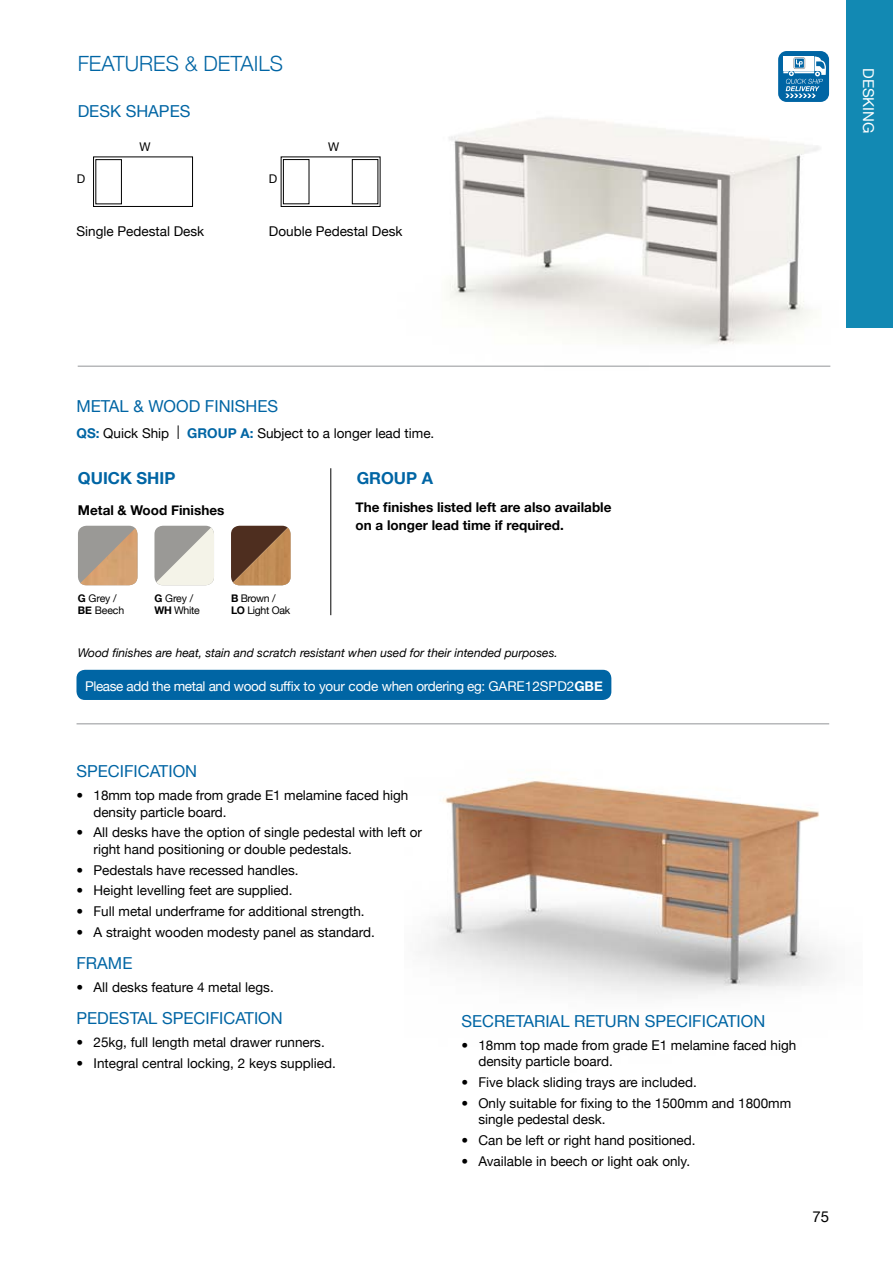
<style>
.page{position:relative;width:893px;height:1263px;background:#fff}
.page>*{position:absolute;margin:0;border:0;box-sizing:border-box;transform-origin:0 0}
.t1{font:300 21px "Helvetica Neue";color:#0065a4}
.t2{font:16.5px "Helvetica Neue";color:#0065a4}
.t3{font:700 16.5px "Helvetica Neue";color:#0065a4}
.t4{font:15px "Helvetica Neue";color:#fff}
.t5{font:15px "Helvetica Neue";color:#000}
.t6{font:13.5px/16.5px "Helvetica Neue";color:#000}
.t7{font:700 13.5px/18px "Helvetica Neue";color:#000}
.t8{font:13.5px "Helvetica Neue";letter-spacing:-.025em;color:#fff}
.t9{font:italic 12px "Helvetica Neue";color:#000}
.t10{font:12px "Helvetica Neue";color:#000}
.t11{font:10.5px/12px "Helvetica Neue";letter-spacing:-.03em;color:#000}
.t12{font:10.5px/12px "Helvetica Neue";letter-spacing:-.01em;color:#000}
.s1{font-weight:700;color:#0065a4}
.s2{font-weight:700}
</style>
<div class="page">
<img style="left:372px;top:51px;width:521px;height:316px">
<img style="left:426px;top:780px;width:405px;height:217px">
<div style="left:846px;top:0;width:47px;height:327px;background:#1289b3"></div>
<div style="left:93px;top:157px;width:100px;height:50px;border:1px solid #000"></div>
<div style="left:95px;top:159px;width:27px;height:45px;border:1px solid #000"></div>
<div style="left:281px;top:157px;width:99px;height:50px;border:1px solid #000"></div>
<div style="left:283px;top:159px;width:26px;height:45px;border:1px solid #000"></div>
<div style="left:352px;top:159px;width:26px;height:45px;border:1px solid #000"></div>
<hr style="left:78px;top:366px;width:752px;height:1px;background:#939598">
<hr style="left:77px;top:723px;width:752px;height:1px;background:#939598">
<div style="left:76px;top:670px;width:535px;height:30px;background:#0065a4;border-radius:9px"></div>
<div style="left:78px;top:526px;width:59px;height:59px;background:#9a9996;border-radius:9px"></div>
<img style="left:80px;top:528px;width:57px;height:57px">
<svg style="left:154px;top:526px;width:60px;height:59px"></svg>
<svg style="left:231px;top:526px;width:57px;height:57px"></svg>
<img style="left:233px;top:528px;width:58px;height:57px">
<hr style="left:331px;top:468px;width:1px;height:147px;background:#000">
<div style="left:778px;top:51px;width:51px;height:51px;background:#0065a4;border-radius:8px"></div>
<svg style="left:783px;top:56px;width:43px;height:42px"></svg>
<h1 class="t1" style="left:78px;top:51px;width:207px">FEATURES &amp; DETAILS</h1>
<p class="t2" style="left:78px;top:102px;width:71px">Desk Shapes</p>
<p class="t10" style="left:140px;top:139px;width:13px">W</p>
<p class="t10" style="left:328px;top:139px;width:13px">W</p>
<p class="t10" style="left:77px;top:172px;width:10px">D</p>
<p class="t10" style="left:269px;top:171px;width:10px">D</p>
<p class="t6" style="left:77px;top:223px;width:129px">Single Pedestal Desk</p>
<p class="t6" style="left:269px;top:223px;width:135px">Double Pedestal Desk</p>
<p class="t4" style="left:877px;top:68px;width:67px;rotate:90deg">DESKING</p>
<p class="t2" style="left:76px;top:396px;width:25px">Metal</p>
<p class="t2" style="left:133px;top:396px;width:29px">&amp; wood</p>
<p class="t2" style="left:205px;top:396px;width:20px">Finishes</p>
<p class="t6" style="left:76px;top:425px;width:359px"><span class="s1">QS:</span> Quick Ship | <span class="s1">GROUP A:</span> Subject to a longer lead time.</p>
<p class="t3" style="left:78px;top:468px;width:12px">Quick</p>
<p class="t3" style="left:137px;top:468px;width:21px">Ship</p>
<p class="t3" style="left:357px;top:468px;width:78px">GROUP A</p>
<p class="t7" style="left:78px;top:501px;width:148px">Metal &amp; Wood Finishes</p>
<p class="t12" style="left:78px;top:592px;width:48px"><span class="s2">G</span> Grey /<br><span class="s2">BE</span> Beech</p>
<p class="t11" style="left:154px;top:592px;width:47px"><span class="s2">G</span> Grey /<br><span class="s2">WH</span> White</p>
<p class="t11" style="left:231px;top:592px;width:61px"><span class="s2">B</span> Brown /<br><span class="s2">LO</span> Light Oak</p>
<p class="t7" style="left:356px;top:497px;width:257px">The finishes listed left are also available on a longer lead time if required.</p>
<p class="t9" style="left:78px;top:645px;width:482px">Wood finishes are heat, stain and scratch resistant when used for their intended purposes.</p>
<p class="t8" style="left:85px;top:679px;width:519px">Please add the metal and wood suffix to your code when ordering eg: GARE12SPD2<span class="s2">GBE</span></p>
<p class="t2" style="left:76px;top:761px;width:21px">Specification</p>
<p class="t6" style="left:94px;top:787px;width:316px;text-indent:-17px">• 18mm top made from grade E1 melamine faced high density particle board.</p>
<p class="t6" style="left:94px;top:824px;width:330px;text-indent:-17px">• All desks have the option of single pedestal with left or right hand positioning or double pedestals.</p>
<p class="t6" style="left:76px;top:861px;width:224px">• Pedestals have recessed handles.</p>
<p class="t6" style="left:76px;top:882px;width:217px">• Height levelling feet are supplied.</p>
<p class="t6" style="left:76px;top:903px;width:290px">• Full metal underframe for additional strength.</p>
<p class="t6" style="left:76px;top:924px;width:300px">• A straight wooden modesty panel as standard.</p>
<p class="t2" style="left:76px;top:953px;width:22px">Frame</p>
<p class="t6" style="left:76px;top:979px;width:199px">• All desks feature 4 metal legs.</p>
<p class="t2" style="left:76px;top:1009px;width:22px">Pedestal</p>
<p class="t2" style="left:162px;top:1009px;width:21px">Specification</p>
<p class="t6" style="left:76px;top:1034px;width:250px">• 25kg, full length metal drawer runners.</p>
<p class="t6" style="left:76px;top:1055px;width:261px">• Integral central locking, 2 keys supplied.</p>
<p class="t2" style="left:461px;top:1011px;width:22px">Secretarial</p>
<p class="t2" style="left:574px;top:1011px;width:92px">Return Specification</p>
<p class="t6" style="left:478px;top:1036px;width:319px;text-indent:-17px">• 18mm top made from grade E1 melamine faced high density particle board.</p>
<p class="t6" style="left:461px;top:1074px;width:237px">• Five black sliding trays are included.</p>
<p class="t6" style="left:478px;top:1094px;width:314px;text-indent:-17px">• Only suitable for fixing to the 1500mm and 1800mm single pedestal desk.</p>
<p class="t6" style="left:461px;top:1132px;width:236px">• Can be left or right hand positioned.</p>
<p class="t6" style="left:461px;top:1152px;width:230px">• Available in beech or light oak only.</p>
<p class="t5" style="left:812px;top:1207px;width:18px">75</p>
</div>
